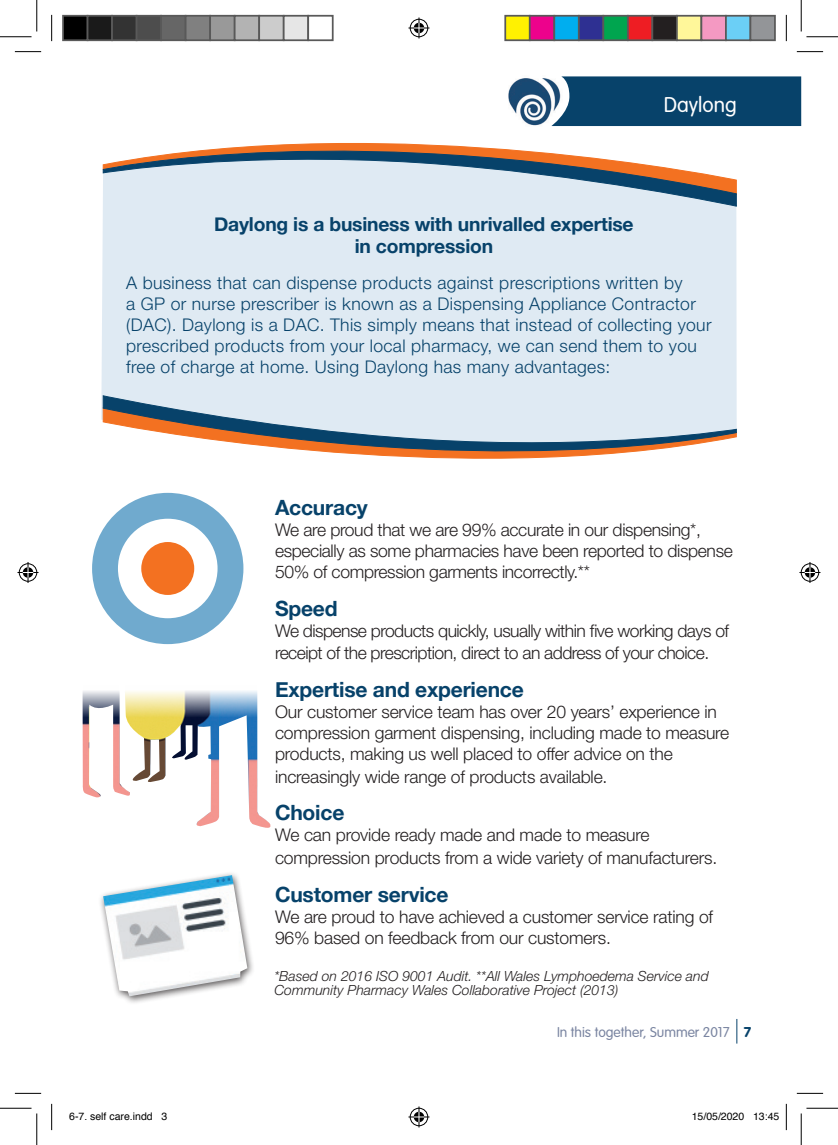
<style>
.page{position:relative;width:838px;height:1145px;background:#fff}
.page>*{position:absolute;margin:0;border:0;box-sizing:border-box;transform-origin:0 0}
.t1{font:700 21px "Helvetica Neue";letter-spacing:-.01em;color:#07426a}
.t2{font:300 21px "VAG Rounded";color:#fff}
.t3{font:700 19.25px/22.8px "Helvetica Neue";letter-spacing:-.01em;color:#07426a;text-align:center}
.t4{font:300 17.5px/21px "Helvetica Neue";letter-spacing:-.01em;color:#231f20}
.t5{font:300 17.5px/21px "Helvetica Neue";letter-spacing:.02em;color:#07426a}
.t6{font:300 17.5px/22.8px "Helvetica Neue";letter-spacing:-.03em;color:#231f20}
.t7{font:italic 300 14px/14px "Helvetica Neue";color:#231f20}
.t8{font:300 14px "VAG Rounded";color:#7a85a1}
.t9{font:10.5px "Helvetica";color:#000}
.s1{font-weight:700;color:#07426a}
</style>
<div class="page">
<svg style="left:736px;top:1019px;width:1px;height:25px"></svg>
<div style="left:565px;top:76px;width:236px;height:50px;background:#07426a"></div>
<img style="left:508px;top:76px;width:57px;height:33px">
<div style="left:92px;top:493px;width:151px;height:151px;background:#70aace;border-radius:50%"></div>
<div style="left:118px;top:519px;width:99px;height:99px;background:#fff;border-radius:50%"></div>
<div style="left:141px;top:542px;width:53px;height:53px;background:#f37121;border-radius:50%"></div>
<div style="left:101px;top:207px;width:635px;height:213px;background:#dfeaf3"></div>
<svg style="left:513px;top:109px;width:224px;height:6px"></svg>
<svg style="left:102px;top:115px;width:635px;height:92px"></svg>
<svg style="left:102px;top:395px;width:635px;height:64px"></svg>
<div style="left:98px;top:871px;width:158px;height:134px;background:#231f20;opacity:.75"></div>
<img style="left:103px;top:875px;width:144px;height:121px">
<img style="left:131px;top:691px;width:140px;height:137px">
<img style="left:82px;top:691px;width:49px;height:107px">
<svg style="left:15px;top:51px;width:26px;height:1px"></svg>
<svg style="left:796px;top:51px;width:27px;height:1px"></svg>
<svg style="left:15px;top:1093px;width:26px;height:1px"></svg>
<svg style="left:796px;top:1093px;width:27px;height:1px"></svg>
<svg style="left:51px;top:15px;width:1px;height:26px"></svg>
<svg style="left:51px;top:1104px;width:1px;height:26px"></svg>
<svg style="left:786px;top:15px;width:1px;height:26px"></svg>
<svg style="left:786px;top:1104px;width:1px;height:26px"></svg>
<hr style="left:0;top:36px;width:32px;height:1px;background:#000">
<hr style="left:806px;top:36px;width:31px;height:1px;background:#000">
<hr style="left:0;top:1108px;width:32px;height:1px;background:#000">
<hr style="left:806px;top:1108px;width:31px;height:1px;background:#000">
<hr style="left:36px;top:0;width:1px;height:31px;background:#000">
<hr style="left:36px;top:1113px;width:1px;height:32px;background:#000">
<hr style="left:800px;top:0;width:1px;height:31px;background:#000">
<hr style="left:800px;top:1113px;width:1px;height:32px;background:#000">
<svg style="left:408px;top:18px;width:21px;height:21px"></svg>
<svg style="left:408px;top:1106px;width:21px;height:21px"></svg>
<svg style="left:18px;top:562px;width:21px;height:21px"></svg>
<svg style="left:799px;top:562px;width:21px;height:21px"></svg>
<div style="left:63px;top:16px;width:25px;height:24px;background:#000"></div>
<div style="left:62px;top:15px;width:26px;height:26px;border:2px solid #595959"></div>
<div style="left:88px;top:16px;width:24px;height:24px;background:#1a1a1a"></div>
<div style="left:87px;top:15px;width:26px;height:26px;border:2px solid #595959"></div>
<div style="left:112px;top:16px;width:25px;height:24px;background:#333"></div>
<div style="left:111px;top:15px;width:26px;height:26px;border:2px solid #595959"></div>
<div style="left:137px;top:16px;width:24px;height:24px;background:#4d4d4d"></div>
<div style="left:136px;top:15px;width:26px;height:26px;border:2px solid #595959"></div>
<div style="left:161px;top:16px;width:25px;height:24px;background:#666"></div>
<div style="left:160px;top:15px;width:26px;height:26px;border:2px solid #595959"></div>
<div style="left:186px;top:16px;width:24px;height:24px;background:#808080"></div>
<div style="left:185px;top:15px;width:26px;height:26px;border:2px solid #595959"></div>
<div style="left:210px;top:16px;width:25px;height:24px;background:#999"></div>
<div style="left:209px;top:15px;width:26px;height:26px;border:2px solid #595959"></div>
<div style="left:235px;top:16px;width:24px;height:24px;background:#b3b3b3"></div>
<div style="left:234px;top:15px;width:26px;height:26px;border:2px solid #595959"></div>
<div style="left:259px;top:16px;width:25px;height:24px;background:#ccc"></div>
<div style="left:258px;top:15px;width:26px;height:26px;border:2px solid #595959"></div>
<div style="left:284px;top:16px;width:24px;height:24px;background:#e6e6e6"></div>
<div style="left:283px;top:15px;width:26px;height:26px;border:2px solid #595959"></div>
<div style="left:307px;top:15px;width:26px;height:26px;border:2px solid #595959"></div>
<div style="left:505px;top:16px;width:24px;height:24px;background:#fff101"></div>
<div style="left:504px;top:15px;width:26px;height:26px;border:2px solid #595959"></div>
<div style="left:529px;top:16px;width:25px;height:24px;background:#ed028c"></div>
<div style="left:529px;top:15px;width:26px;height:26px;border:2px solid #595959"></div>
<div style="left:554px;top:16px;width:24px;height:24px;background:#00aeef"></div>
<div style="left:553px;top:15px;width:26px;height:26px;border:2px solid #595959"></div>
<div style="left:578px;top:16px;width:25px;height:24px;background:#2e3092"></div>
<div style="left:578px;top:15px;width:26px;height:26px;border:2px solid #595959"></div>
<div style="left:603px;top:16px;width:24px;height:24px;background:#00a54f"></div>
<div style="left:602px;top:15px;width:26px;height:26px;border:2px solid #595959"></div>
<div style="left:627px;top:16px;width:25px;height:24px;background:#ee1d23"></div>
<div style="left:627px;top:15px;width:26px;height:26px;border:2px solid #595959"></div>
<div style="left:652px;top:16px;width:24px;height:24px;background:#231f20"></div>
<div style="left:651px;top:15px;width:26px;height:26px;border:2px solid #595959"></div>
<div style="left:676px;top:16px;width:25px;height:24px;background:#fff79a"></div>
<div style="left:676px;top:15px;width:26px;height:26px;border:2px solid #595959"></div>
<div style="left:701px;top:16px;width:24px;height:24px;background:#f499c2"></div>
<div style="left:700px;top:15px;width:26px;height:26px;border:2px solid #595959"></div>
<div style="left:725px;top:16px;width:25px;height:24px;background:#6bcff6"></div>
<div style="left:725px;top:15px;width:26px;height:26px;border:2px solid #595959"></div>
<div style="left:750px;top:16px;width:24px;height:24px;background:#939598"></div>
<div style="left:749px;top:15px;width:26px;height:26px;border:2px solid #595959"></div>
<p class="t2" style="left:663px;top:92px;width:74px">Daylong</p>
<p class="t3" style="left:214px;top:213px;width:421px">Daylong is a business with unrivalled expertise in compression</p>
<p class="t5" style="left:126px;top:272px;width:587px">A business that can dispense products against prescriptions written by<br>a GP or nurse prescriber is known as a Dispensing Appliance Contractor (DAC). Daylong is a DAC. This simply means that instead of collecting your prescribed products from your local pharmacy, we can send them to you free of charge at home. Using Daylong has many advantages:</p>
<p class="t1" style="left:275px;top:491px;width:94px">Accuracy</p>
<p class="t4" style="left:275px;top:519px;width:459px">We are proud that we are 99% accurate in our dispensing*, especially as some pharmacies have been reported to dispense<br>50% of compression garments incorrectly.**</p>
<p class="t1" style="left:275px;top:592px;width:64px">Speed</p>
<p class="t6" style="left:275px;top:619px;width:455px">We dispense products quickly, usually within five working days of receipt of the prescription, direct to an address of your choice.</p>
<p class="t1" style="left:275px;top:673px;width:250px">Expertise and experience</p>
<p class="t4" style="left:275px;top:701px;width:456px">Our customer service team has over 20 years’ experience in compression garment dispensing, including made to measure products, making us well placed to offer advice on the</p>
<p class="t4" style="left:275px;top:766px;width:334px">increasingly wide range of products available.</p>
<p class="t1" style="left:275px;top:796px;width:71px">Choice</p>
<p class="t4" style="left:275px;top:823px;width:443px;line-height:22.8px">We can provide ready made and made to measure compression products from a wide variety of manufacturers.</p>
<p class="t1" style="left:275px;top:878px;width:175px">Customer service</p>
<p class="t4" style="left:275px;top:906px;width:439px">We are proud to have achieved a customer service rating of<br>96% based on feedback from our customers.</p>
<p class="t7" style="left:274px;top:969px;width:436px">*Based on 2016 ISO 9001 Audit. **All Wales Lymphoedema Service and<br>Community Pharmacy Wales Collaborative Project (2013)</p>
<p class="t8" style="left:557px;top:1024px;width:196px">In this together, Summer 2017 <span class="s1">7</span></p>
<p class="t9" style="left:69px;top:1108px;width:100px">6-7. self care.indd 3</p>
<p class="t9" style="left:691px;top:1108px;width:89px">15/05/2020 13:45</p>
</div>
